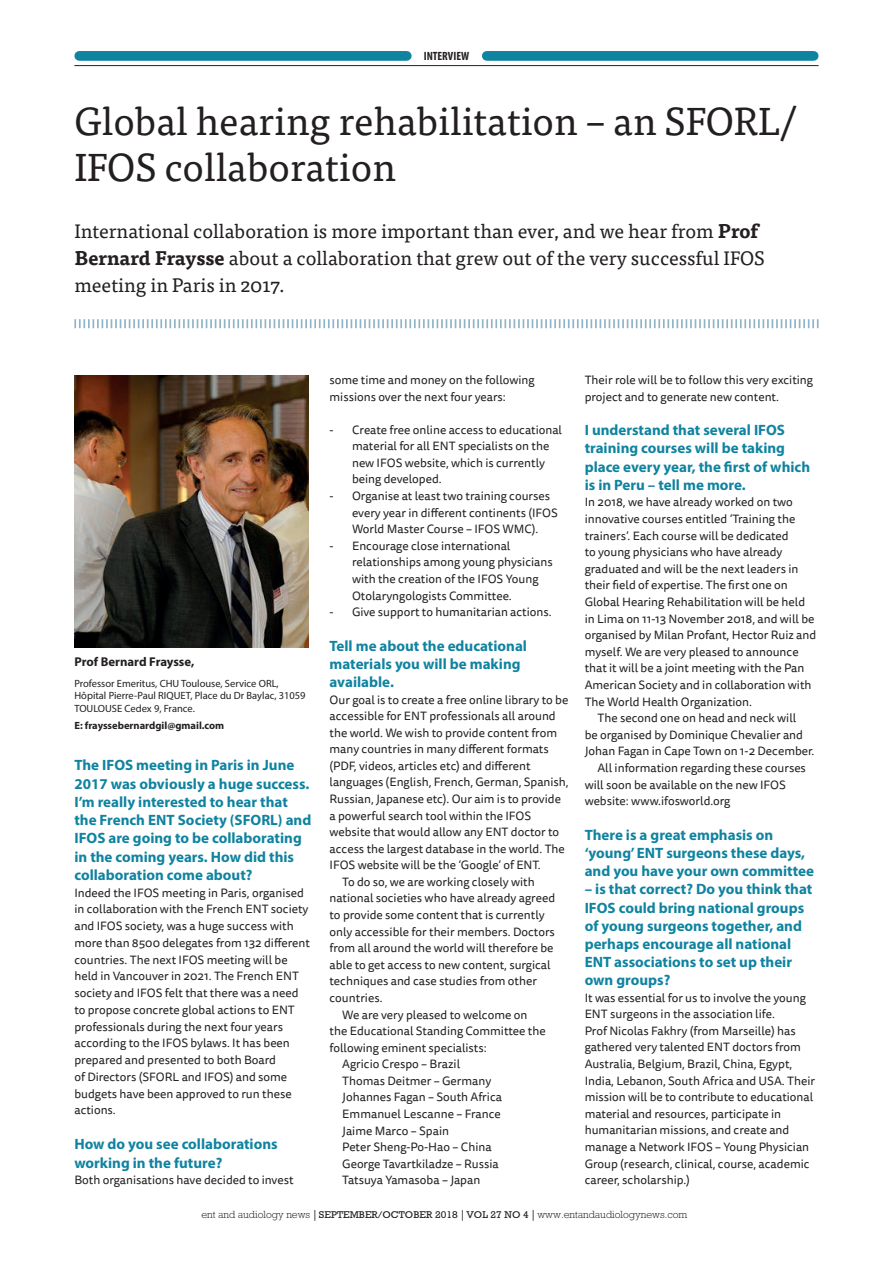
<style>
.page{position:relative;width:893px;height:1263px;background:#fff}
.page>*{position:absolute;margin:0;border:0;box-sizing:border-box;transform-origin:0 0}
.feature_Headline{font:39px/46.5px "Tisa Pro";color:#231f20}
.feature_Standfirst{font:19.5px/27px "Tisa Pro";color:#231f20}
.Feature_Subhead{font:700 15px/18.1px "Myriad Pro";color:#0f83a0}
.feature_Author_name{font:700 12.75px "Myriad Pro";color:#231f20}
.feature_body_no_inde{font:12px/16.6px "Tisa Sans Pro";color:#231f20}
.feature_Body_Indent{font:12px/16.6px "Tisa Sans Pro";color:#231f20}
.t1{font:700 condensed 12px "Myriad Pro";color:#231f20}
.feature_author_bioda{font:10.5px/12.6px "Myriad Pro";color:#231f20}
.t2{font:300 10.5px "Rockwell";color:#231f20}
.feature_Author_conta{font:700 10.5px "Myriad Pro";color:#231f20}
.s1{font-weight:700}
.s2{font-family:"Adobe Caslon Pro";font-weight:700}
.s3{font-weight:400;font-size:10.05px}
</style>
<div class="page">
<svg style="left:74px;top:319px;width:745px;height:9px"></svg>
<img style="left:75px;top:375px;width:233px;height:273px">
<hr style="left:74px;top:65px;width:745px;height:1px;background:#231f20">
<div style="left:79px;top:51px;width:328px;height:10px;background:#0f83a0"></div>
<div style="left:487px;top:51px;width:327px;height:10px;background:#0f83a0"></div>
<p class="t1" style="left:424px;top:49px;width:47px">INTERVIEW</p>
<p class="feature_Headline" style="left:74px;top:96px;width:723px">Global hearing rehabilitation – an SFORL/<br>IFOS collaboration</p>
<p class="feature_Standfirst" style="left:74px;top:217px;width:692px">International collaboration is more important than ever, and we hear from <span class="s1">Prof<br>Bernard Fraysse</span> about a collaboration that grew out of the very successful IFOS meeting in Paris in 2017.</p>
<p class="feature_Author_name" style="left:74px;top:653px;width:121px">Prof Bernard Fraysse,</p>
<p class="feature_author_bioda" style="left:74px;top:677px;width:233px">Professor Emeritus, CHU Toulouse, Service ORL,<br>Hôpital Pierre-Paul RIQUET, Place du Dr Baylac, 31059<br>TOULOUSE Cedex 9, France.</p>
<p class="feature_Author_conta" style="left:74px;top:718px;width:151px">E: frayssebernardgil@gmail.com</p>
<p class="Feature_Subhead" style="left:74px;top:756px;width:238px">The IFOS meeting in Paris in June<br>2017 was obviously a huge success.<br>I’m really interested to hear that the French ENT Society (SFORL) and<br>IFOS are going to be collaborating in the coming years. How did this collaboration come about?</p>
<p class="feature_body_no_inde" style="left:74px;top:884px;width:237px">Indeed the IFOS meeting in Paris, organised in collaboration with the French ENT society and IFOS society, was a huge success with more than 8500 delegates from 132 different countries. The next IFOS meeting will be held in Vancouver in 2021. The French ENT society and IFOS felt that there was a need to propose concrete global actions to ENT professionals during the next four years according to the IFOS bylaws. It has been prepared and presented to both Board<br>of Directors (SFORL and IFOS) and some budgets have been approved to run these actions.</p>
<p class="Feature_Subhead" style="left:74px;top:1134px;width:205px">How do you see collaborations working in the future?</p>
<p class="feature_body_no_inde" style="left:74px;top:1172px;width:221px">Both organisations have decided to invest</p>
<p class="feature_body_no_inde" style="left:330px;top:372px;width:207px">some time and money on the following missions over the next four years:</p>
<p class="feature_Body_Indent" style="left:352px;top:421px;width:211px;text-indent:-22px">- Create free online access to educational material for all ENT specialists on the new IFOS website, which is currently being developed.</p>
<p class="feature_Body_Indent" style="left:352px;top:488px;width:207px;text-indent:-22px">- Organise at least two training courses every year in different continents (IFOS<br>World Master Course – IFOS WMC).</p>
<p class="feature_Body_Indent" style="left:352px;top:538px;width:202px;text-indent:-22px">- Encourage close international relationships among young physicians with the creation of the IFOS Young Otolaryngologists Committee.</p>
<p class="feature_Body_Indent" style="left:330px;top:604px;width:224px">- Give support to humanitarian actions.</p>
<p class="Feature_Subhead" style="left:330px;top:636px;width:199px">Tell me about the educational materials you will be making available.</p>
<p class="feature_body_no_inde" style="left:330px;top:691px;width:241px">Our goal is to create a free online library to be accessible for ENT professionals all around the world. We wish to provide content from many countries in many different formats (PDF, videos, articles etc) and different languages (English, French, German, Spanish, Russian, Japanese etc). Our aim is to provide a powerful search tool within the IFOS website that would allow any ENT doctor to access the largest database in the world. The IFOS website will be the ‘Google’ of ENT.</p>
<p class="feature_Body_Indent" style="left:330px;top:874px;width:227px;text-indent:13px">To do so, we are working closely with national societies who have already agreed to provide some content that is currently only accessible for their members. Doctors from all around the world will therefore be able to get access to new content, surgical techniques and case studies from other countries.</p>
<p class="feature_Body_Indent" style="left:330px;top:1006px;width:218px;text-indent:13px">We are very pleased to welcome on the Educational Standing Committee the following eminent specialists:</p>
<p class="feature_Body_Indent" style="left:342px;top:1056px;width:119px">Agricio Crespo – Brazil</p>
<p class="feature_Body_Indent" style="left:342px;top:1073px;width:150px">Thomas Deitmer – Germany</p>
<p class="feature_Body_Indent" style="left:342px;top:1089px;width:161px">Johannes Fagan – South Africa</p>
<p class="feature_Body_Indent" style="left:342px;top:1106px;width:160px">Emmanuel Lescanne – France</p>
<p class="feature_Body_Indent" style="left:342px;top:1122px;width:108px">Jaime Marco – Spain</p>
<p class="feature_Body_Indent" style="left:342px;top:1139px;width:151px">Peter Sheng-Po-Hao – China</p>
<p class="feature_Body_Indent" style="left:342px;top:1155px;width:158px">George Tavartkiladze – Russia</p>
<p class="feature_Body_Indent" style="left:342px;top:1172px;width:139px">Tatsuya Yamasoba – Japan</p>
<p class="feature_body_no_inde" style="left:585px;top:372px;width:230px">Their role will be to follow this very exciting project and to generate new content.</p>
<p class="Feature_Subhead" style="left:585px;top:421px;width:227px">I understand that several IFOS training courses will be taking place every year, the first of which is in Peru – tell me more.</p>
<p class="feature_body_no_inde" style="left:585px;top:494px;width:233px">In 2018, we have already worked on two innovative courses entitled ‘Training the trainers’. Each course will be dedicated<br>to young physicians who have already graduated and will be the next leaders in their field of expertise. The first one on Global Hearing Rehabilitation will be held in Lima on 11-13 November 2018, and will be organised by Milan Profant, Hector Ruiz and myself. We are very pleased to announce that it will be a joint meeting with the Pan American Society and in collaboration with The World Health Organization.</p>
<p class="feature_Body_Indent" style="left:585px;top:710px;width:231px;text-indent:13px">The second one on head and neck will<br>be organised by Dominique Chevalier and<br>Johan Fagan in Cape Town on 1-2 December.</p>
<p class="feature_Body_Indent" style="left:585px;top:760px;width:223px;text-indent:13px">All information regarding these courses will soon be available on the new IFOS website: www.ifosworld.org</p>
<p class="Feature_Subhead" style="left:585px;top:825px;width:231px">There is a great emphasis on ‘young’ ENT surgeons these days, and you have your own committee</p>
<p class="Feature_Subhead" style="left:585px;top:880px;width:229px">– is that correct? Do you think that<br>IFOS could bring national groups of young surgeons together, and perhaps encourage all national<br>ENT associations to set up their own groups?</p>
<p class="feature_body_no_inde" style="left:585px;top:989px;width:232px">It was essential for us to involve the young ENT surgeons in the association life.<br>Prof Nicolas Fakhry (from Marseille) has gathered very talented ENT doctors from Australia, Belgium, Brazil, China, Egypt, India, Lebanon, South Africa and USA. Their mission will be to contribute to educational material and resources, participate in humanitarian missions, and create and manage a Network IFOS – Young Physician Group (research, clinical, course, academic career, scholarship.)</p>
<p class="t2" style="left:201px;top:1208px;width:487px">ent and audiology news <span class="s2">|</span> <span class="s3">SEPTEMBER/OCTOBER 2018</span> <span class="s2">|</span> <span class="s3">VOL 27 NO 4</span> <span class="s2">|</span> www.entandaudiologynews.com</p>
</div>
